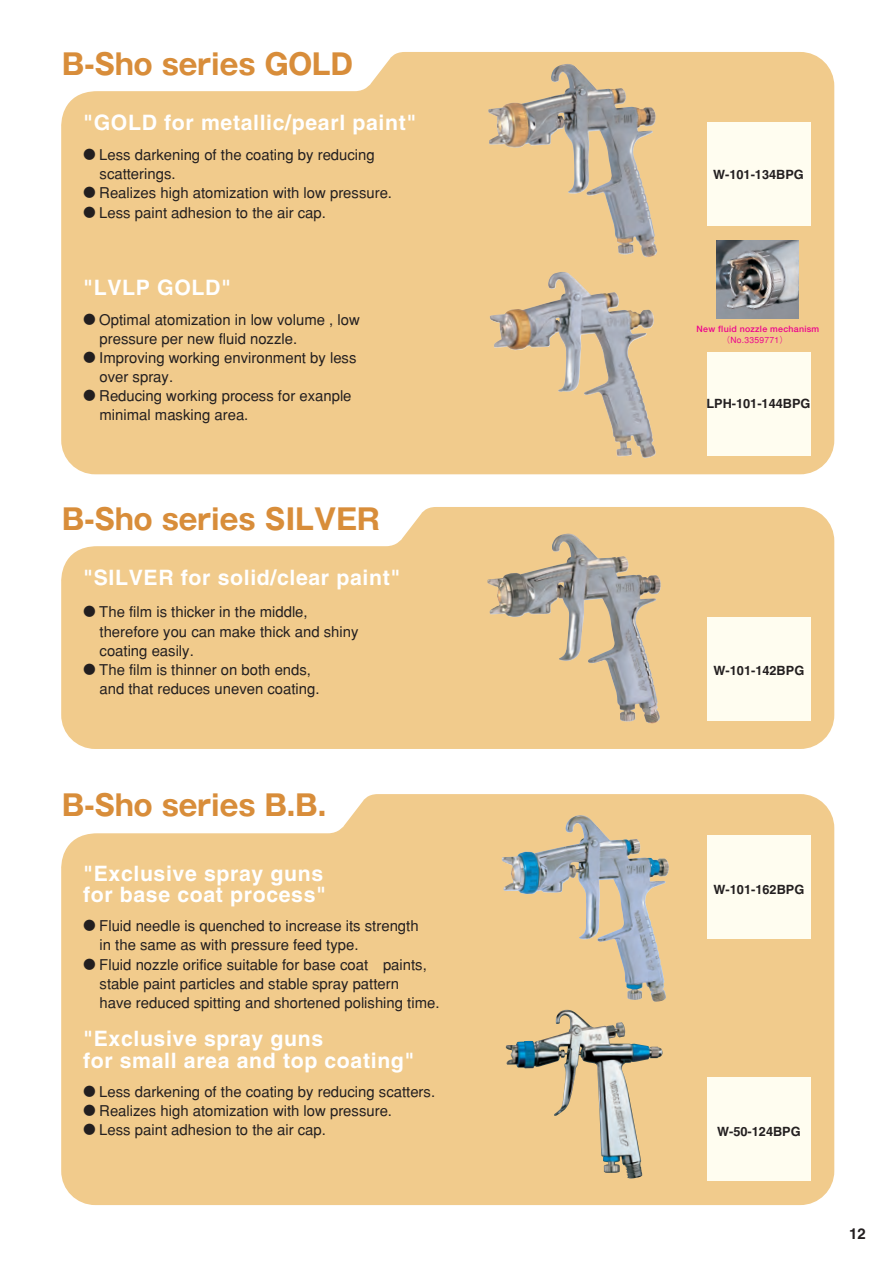
<style>
.page{position:relative;width:893px;height:1263px;background:#fff}
.page>*{position:absolute;margin:0;border:0;box-sizing:border-box;transform-origin:0 0}
.t1{font:700 28.65px "Gothic MB101";color:#d88d3a;scale:.95 1}
.t2{font:21.3px/21.3px "Midashi Go MB31";letter-spacing:.03em;color:#fff}
.t3{font:15px "Midashi Go MB31";color:#231f20}
.t4{font:500 14.85px/19.2px "Gothic BBB";color:#231f20}
.t5{font:12.75px "Midashi Go MB31";color:#231f20}
.t6{font:700 8.85px "Futo Go B101";letter-spacing:.03em;color:#ed028c}
.t7{font:500 8.55px "Gothic BBB";letter-spacing:.03em;color:#ed028c}
.s1{font-family:"Midashi Go MB31";font-weight:400;font-size:12.75px}
</style>
<div class="page">
<div style="left:61px;top:52px;width:773px;height:422px;background:#f1cb8c"></div>
<svg style="left:61px;top:507px;width:773px;height:242px;background:#f1cf97"></svg>
<svg style="left:61px;top:794px;width:773px;height:411px;background:#efcc92"></svg>
<div style="left:707px;top:617px;width:103px;height:104px;background:#fffdf0"></div>
<div style="left:707px;top:835px;width:103px;height:104px;background:#fffdf0"></div>
<div style="left:707px;top:122px;width:103px;height:104px;background:#fffdf0"></div>
<div style="left:707px;top:352px;width:103px;height:103px;background:#fffdf0"></div>
<div style="left:707px;top:1077px;width:103px;height:104px;background:#fffdf0"></div>
<img style="left:488px;top:64px;width:154px;height:191px">
<img style="left:487px;top:534px;width:148px;height:188px">
<img style="left:506px;top:1012px;width:122px;height:163px">
<img style="left:502px;top:816px;width:122px;height:126px">
<img style="left:490px;top:272px;width:151px;height:184px">
<img style="left:716px;top:240px;width:82px;height:78px">
<h1 class="t1" style="left:62px;top:44px;width:308px">B-Sho series GOLD</h1>
<h2 class="t2" style="left:83px;top:112px;width:335px">"GOLD for metallic/pearl paint"</h2>
<p class="t4" style="left:100px;top:146px;width:277px;text-indent:-17px"><span class="s1">●</span> Less darkening of the coating by reducing scatterings.</p>
<p class="t4" style="left:83px;top:184px;width:311px"><span class="s1">●</span> Realizes high atomization with low pressure.</p>
<p class="t4" style="left:83px;top:203px;width:244px"><span class="s1">●</span> Less paint adhesion to the air cap.</p>
<h2 class="t2" style="left:83px;top:276px;width:150px">"LVLP GOLD"</h2>
<p class="t4" style="left:100px;top:310px;width:262px;text-indent:-17px"><span class="s1">●</span> Optimal atomization in low volume , low pressure per new fluid nozzle.</p>
<p class="t4" style="left:100px;top:348px;width:258px;text-indent:-17px"><span class="s1">●</span> Improving working environment by less over spray.</p>
<p class="t4" style="left:100px;top:387px;width:254px;text-indent:-17px"><span class="s1">●</span> Reducing working process for exanple minimal masking area.</p>
<h1 class="t1" style="left:62px;top:499px;width:335px">B-Sho series SILVER</h1>
<h2 class="t2" style="left:83px;top:567px;width:319px">"SILVER for solid/clear paint"</h2>
<p class="t4" style="left:100px;top:603px;width:260px;text-indent:-17px"><span class="s1">●</span> The film is thicker in the middle, therefore you can make thick and shiny coating easily.</p>
<p class="t4" style="left:100px;top:660px;width:222px;text-indent:-17px"><span class="s1">●</span> The film is thinner on both ends, and that reduces uneven coating.</p>
<h1 class="t1" style="left:62px;top:785px;width:279px">B-Sho series B.B.</h1>
<h2 class="t2" style="left:83px;top:863px;width:245px">"Exclusive spray guns for base coat process"</h2>
<p class="t4" style="left:100px;top:917px;width:321px;text-indent:-17px"><span class="s1">●</span> Fluid needle is quenched to increase its strength in the same as with pressure feed type.</p>
<p class="t4" style="left:100px;top:955px;width:341px;text-indent:-17px"><span class="s1">●</span> Fluid nozzle orifice suitable for base coat　paints, stable paint particles and stable spray pattern<br>have reduced spitting and shortened polishing time.</p>
<h2 class="t2" style="left:83px;top:1028px;width:333px">"Exclusive spray guns<br>for small area and top coating"</h2>
<p class="t4" style="left:83px;top:1082px;width:354px"><span class="s1">●</span> Less darkening of the coating by reducing scatters.</p>
<p class="t4" style="left:83px;top:1101px;width:311px"><span class="s1">●</span> Realizes high atomization with low pressure.</p>
<p class="t4" style="left:83px;top:1120px;width:244px"><span class="s1">●</span> Less paint adhesion to the air cap.</p>
<p class="t5" style="left:713px;top:167px;width:92px">W-101-134BPG</p>
<p class="t6" style="left:697px;top:324px;width:124px">New fluid nozzle mechanism</p>
<p class="t7" style="left:722px;top:335px;width:68px">（No.3359771）</p>
<p class="t5" style="left:706px;top:396px;width:106px">LPH-101-144BPG</p>
<p class="t5" style="left:713px;top:663px;width:92px">W-101-142BPG</p>
<p class="t5" style="left:714px;top:881px;width:92px">W-101-162BPG</p>
<p class="t5" style="left:717px;top:1123px;width:85px">W-50-124BPG</p>
<p class="t3" style="left:849px;top:1225px;width:18px">12</p>
</div>
